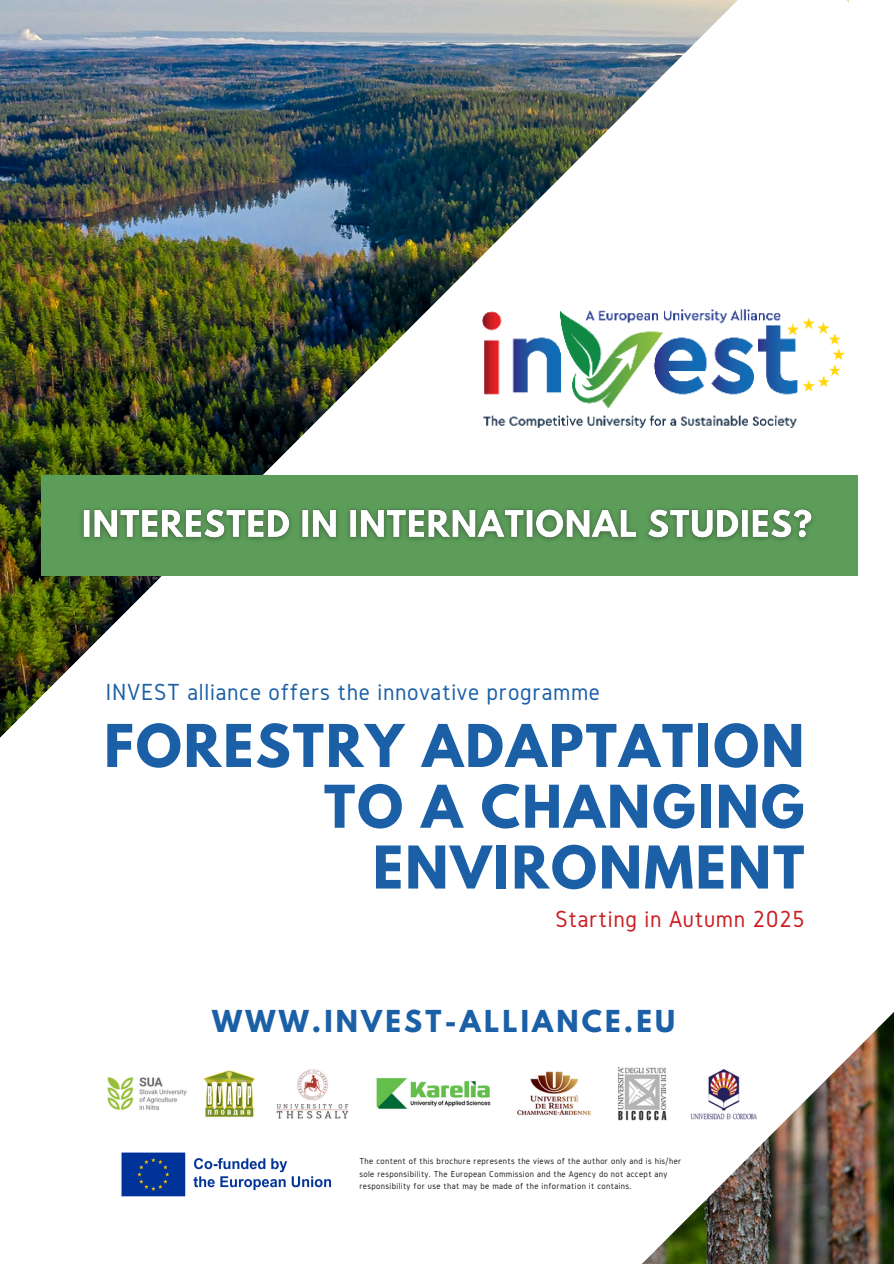
<style>
.page{position:relative;width:894px;height:1264px;background:#fff}
.page>*{position:absolute;margin:0;border:0;box-sizing:border-box;transform-origin:0 0}
.t1{font:700 52.2px/60.8px "League Spartan";letter-spacing:.04em;color:#1b60a6;text-align:right}
.t2{font:700 26.85px "League Spartan";letter-spacing:.12em;color:#1b60a6}
.t3{font:24.15px "Gidole";letter-spacing:.03em;color:#1b60a6}
.t4{font:24.15px "Gidole";letter-spacing:.03em;color:#c91e23}
.t5{font:9px/12.9px "Gidole";letter-spacing:.04em;color:#1b1b1b}
</style>
<div class="page">
<img style="left:0;top:0;width:893px;height:1263px">
<img style="left:467px;top:301px;width:376px;height:142px">
<div style="left:41px;top:475px;width:816px;height:100px;background:#5d9d5a"></div>
<img style="left:101px;top:1044px;width:659px;height:87px">
<img style="left:118px;top:1149px;width:221px;height:49px">
<img style="left:81px;top:508px;width:732px;height:33px">
<h4 class="t3" style="left:106px;top:678px;width:495px">INVEST alliance offers the innovative programme</h4>
<p class="t1" style="left:104px;top:722px;width:701px">FORESTRY ADAPTATION<br>TO A CHANGING<br>ENVIRONMENT</p>
<p class="t4" style="left:555px;top:906px;width:250px">Starting in Autumn 2025</p>
<p class="t2" style="left:212px;top:1007px;width:464px">WWW.INVEST-ALLIANCE.EU</p>
<p class="t5" style="left:359px;top:1154px;width:323px">The content of this brochure represents the views of the author only and is his/her sole responsibility. The European Commission and the Agency do not accept any responsibility for use that may be made of the information it contains.</p>
</div>
